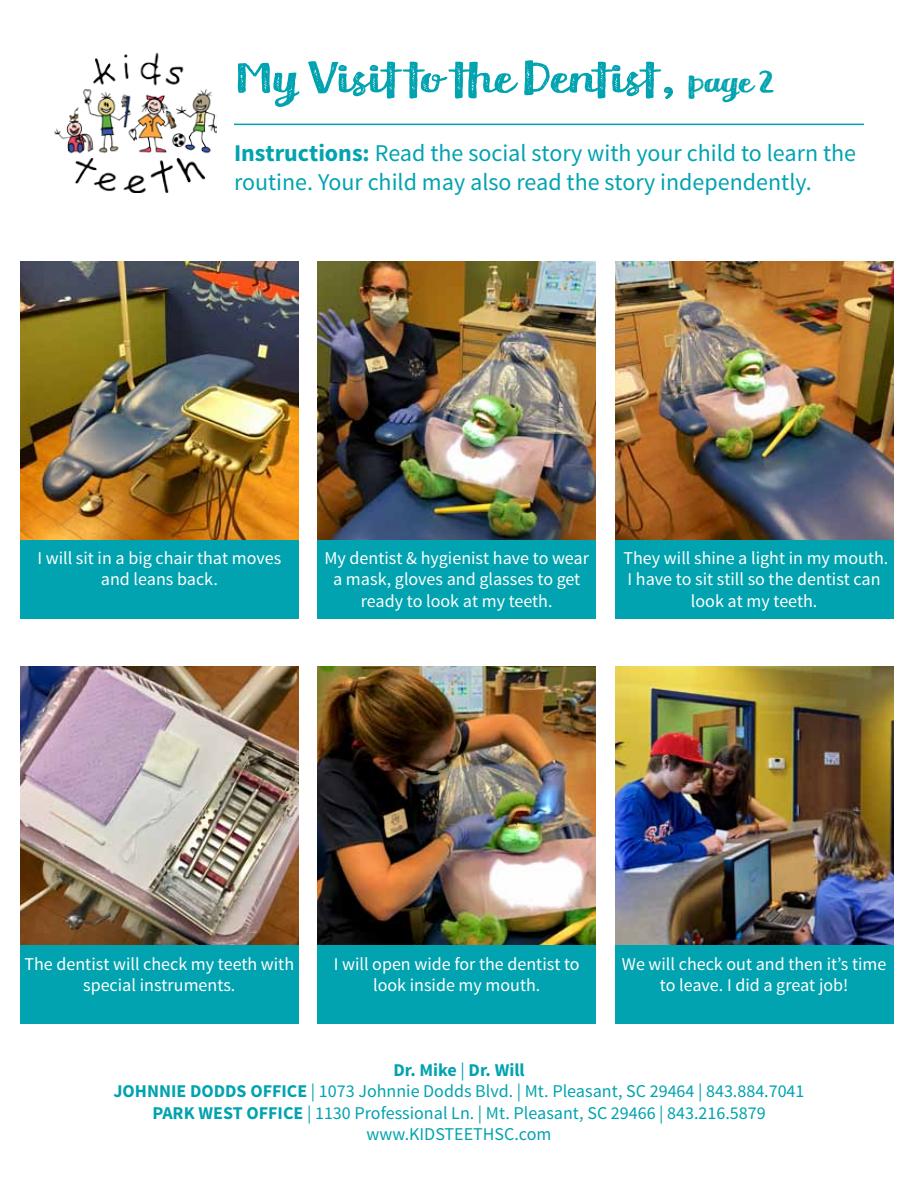
<style>
.page{position:relative;width:918px;height:1188px;background:#fff}
.page>*{position:absolute;margin:0;border:0;box-sizing:border-box;transform-origin:0 0}
.t1{font:51px "Meltow Brush Rust";color:#00a3af}
.t2{font:24px/28.8px "Source Sans Pro";color:#00a3af}
.t3{font:18px/21.6px "Source Sans Pro";color:#fff;text-align:center}
.t4{font:18px/21.6px "Source Sans Pro";color:#00a3af;text-align:center}
.s1{font-size:36px}
.s2{font-weight:700}
</style>
<div class="page">
<img style="left:20px;top:261px;width:278px;height:279px">
<img style="left:615px;top:261px;width:278px;height:279px">
<img style="left:318px;top:261px;width:278px;height:279px">
<div style="left:20px;top:540px;width:278px;height:79px;background:#00a3af"></div>
<div style="left:318px;top:540px;width:278px;height:79px;background:#00a3af"></div>
<div style="left:615px;top:540px;width:278px;height:79px;background:#00a3af"></div>
<img style="left:20px;top:666px;width:278px;height:279px">
<img style="left:318px;top:666px;width:278px;height:279px">
<img style="left:615px;top:666px;width:278px;height:279px">
<div style="left:20px;top:945px;width:278px;height:79px;background:#00a3af"></div>
<div style="left:318px;top:945px;width:278px;height:79px;background:#00a3af"></div>
<div style="left:615px;top:945px;width:278px;height:79px;background:#00a3af"></div>
<img style="left:54px;top:54px;width:162px;height:138px">
<hr style="left:234px;top:124px;width:630px;height:1px;background:#00a3af">
<h1 class="t1" style="left:234px;top:48px;width:541px">My Visit to the Dentist, <span class="s1">page 2</span></h1>
<h2 class="t2" style="left:234px;top:139px;width:624px"><span class="s2">Instructions:</span> Read the social story with your child to learn the routine. Your child may also read the story independently.</h2>
<p class="t3" style="left:37px;top:547px;width:245px">I will sit in a big chair that moves and leans back.</p>
<p class="t3" style="left:324px;top:547px;width:266px">My dentist &amp; hygienist have to wear a mask, gloves and glasses to get ready to look at my teeth.</p>
<p class="t3" style="left:623px;top:547px;width:266px">They will shine a light in my mouth.<br>I have to sit still so the dentist can look at my teeth.</p>
<p class="t3" style="left:25px;top:953px;width:271px">The dentist will check my teeth with special instruments.</p>
<p class="t3" style="left:334px;top:953px;width:247px">I will open wide for the dentist to look inside my mouth.</p>
<p class="t3" style="left:622px;top:953px;width:266px">We will check out and then it’s time to leave. I did a great job!</p>
<p class="t4" style="left:113px;top:1059px;width:693px"><span class="s2">Dr. Mike</span> | <span class="s2">Dr. Will<br>JOHNNIE DODDS OFFICE</span> | 1073 Johnnie Dodds Blvd. | Mt. Pleasant, SC 29464 | 843.884.7041<br><span class="s2">PARK WEST OFFICE</span> | 1130 Professional Ln. | Mt. Pleasant, SC 29466 | 843.216.5879 www.KIDSTEETHSC.com</p>
</div>
